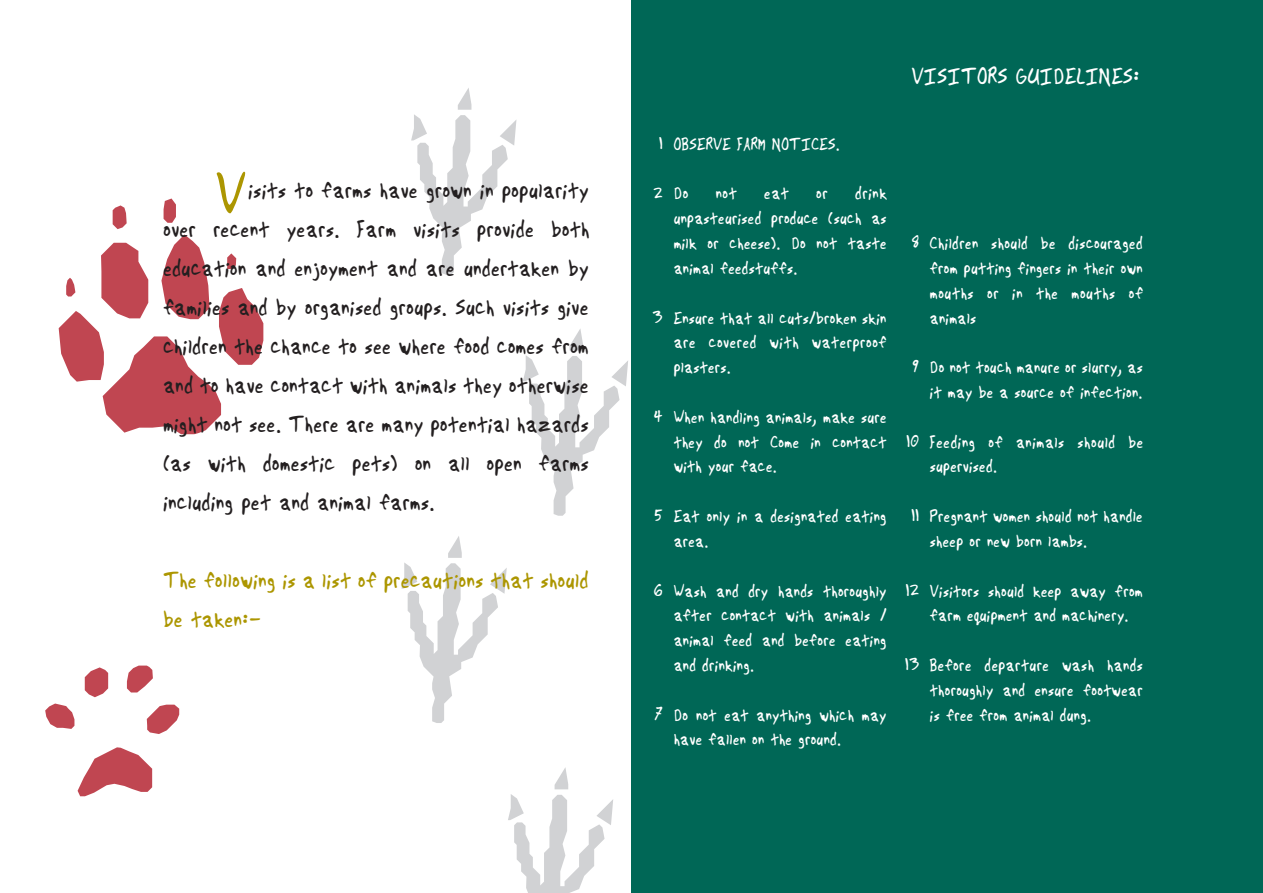
<style>
.page{position:relative;width:1263px;height:893px;background:#fff}
.page>*{position:absolute;margin:0;border:0;box-sizing:border-box;transform-origin:0 0}
.t1{font:60px "Another";color:#ac9601}
.t2{font:24px/39px "Another";letter-spacing:.045em;color:#231f20;text-align:justify}
.t3{font:24px/39px "Another";letter-spacing:.045em;color:#ac9601}
.t4{font:24px "Another";letter-spacing:.045em;color:#fff}
.t5{font:18px/24.8px "Another";letter-spacing:.045em;color:#fff;text-align:justify}
.t6{font:18px/24.8px "Another";letter-spacing:.065em;color:#fff}
</style>
<div class="page">
<div style="left:631px;top:0;width:632px;height:893px;background:#006756"></div>
<svg style="left:78px;top:747px;width:74px;height:49px"></svg>
<svg style="left:45px;top:703px;width:29px;height:26px"></svg>
<svg style="left:85px;top:667px;width:23px;height:30px"></svg>
<svg style="left:127px;top:666px;width:26px;height:26px"></svg>
<svg style="left:147px;top:705px;width:32px;height:29px"></svg>
<svg style="left:59px;top:198px;width:204px;height:236px"></svg>
<svg style="left:508px;top:767px;width:105px;height:126px"></svg>
<svg style="left:401px;top:536px;width:106px;height:187px"></svg>
<svg style="left:523px;top:329px;width:105px;height:187px"></svg>
<svg style="left:411px;top:88px;width:105px;height:187px"></svg>
<h1 class="t1" style="left:217px;top:158px;width:30px">V</h1>
<p class="t2" style="left:164px;top:170px;width:427px;text-indent:85px">isits to farms have grown in popularity over recent years. Farm visits provide both education and enjoyment and are undertaken by families and by organised groups. Such visits give children the chance to see where food comes from and to have contact with animals they otherwise might not see. There are many potential hazards (as with domestic pets) on all open farms including pet and animal farms.</p>
<h2 class="t3" style="left:164px;top:560px;width:426px">The following is a list of precautions that should be taken:-</h2>
<h2 class="t4" style="left:912px;top:62px;width:229px">VISITORS GUIDELINES:</h2>
<p class="t5" style="left:659px;top:131px;width:5px">1</p>
<p class="t5" style="left:654px;top:180px;width:10px">2</p>
<p class="t5" style="left:653px;top:304px;width:11px">3</p>
<p class="t5" style="left:654px;top:403px;width:10px">4</p>
<p class="t5" style="left:655px;top:503px;width:9px">5</p>
<p class="t5" style="left:654px;top:577px;width:10px">6</p>
<p class="t5" style="left:655px;top:701px;width:9px">7</p>
<p class="t5" style="left:674px;top:131px;width:167px">OBSERVE FARM NOTICES.</p>
<p class="t5" style="left:674px;top:181px;width:16px">Do</p>
<p class="t5" style="left:716px;top:181px;width:22px">not</p>
<p class="t5" style="left:764px;top:181px;width:26px">eat</p>
<p class="t5" style="left:816px;top:181px;width:13px">or</p>
<p class="t5" style="left:674px;top:181px;width:214px;text-indent:181px">drink unpasteurised produce (such as milk or cheese). Do not taste animal feedstuffs.</p>
<p class="t5" style="left:674px;top:305px;width:214px">Ensure that all cuts/broken skin are covered with waterproof plasters.</p>
<p class="t5" style="left:674px;top:404px;width:214px">When handling animals, make sure they do not Come in contact with your face.</p>
<p class="t5" style="left:674px;top:504px;width:214px">Eat only in a designated eating area.</p>
<p class="t5" style="left:674px;top:578px;width:214px">Wash and dry hands thoroughly after contact with animals / animal feed and before eating and drinking.</p>
<p class="t5" style="left:674px;top:702px;width:214px">Do not eat anything which may have fallen on the ground.</p>
<p class="t5" style="left:912px;top:230px;width:9px">8</p>
<p class="t5" style="left:913px;top:354px;width:8px">9</p>
<p class="t5" style="left:907px;top:428px;width:14px">10</p>
<p class="t5" style="left:912px;top:502px;width:9px">11</p>
<p class="t5" style="left:906px;top:577px;width:14px">12</p>
<p class="t5" style="left:905px;top:651px;width:15px">13</p>
<p class="t5" style="left:930px;top:231px;width:214px">Children should be discouraged from putting fingers in their own mouths or in the mouths of animals</p>
<p class="t5" style="left:930px;top:355px;width:214px">Do not touch manure or slurry, as it may be a source of infection.</p>
<p class="t6" style="left:930px;top:429px;width:214px">Feeding of animals should be supervised.</p>
<p class="t5" style="left:930px;top:504px;width:214px">Pregnant women should not handle sheep or new born lambs.</p>
<p class="t5" style="left:930px;top:578px;width:214px">Visitors should keep away from farm equipment and machinery.</p>
<p class="t5" style="left:930px;top:652px;width:214px">Before departure wash hands thoroughly and ensure footwear is free from animal dung.</p>
</div>
